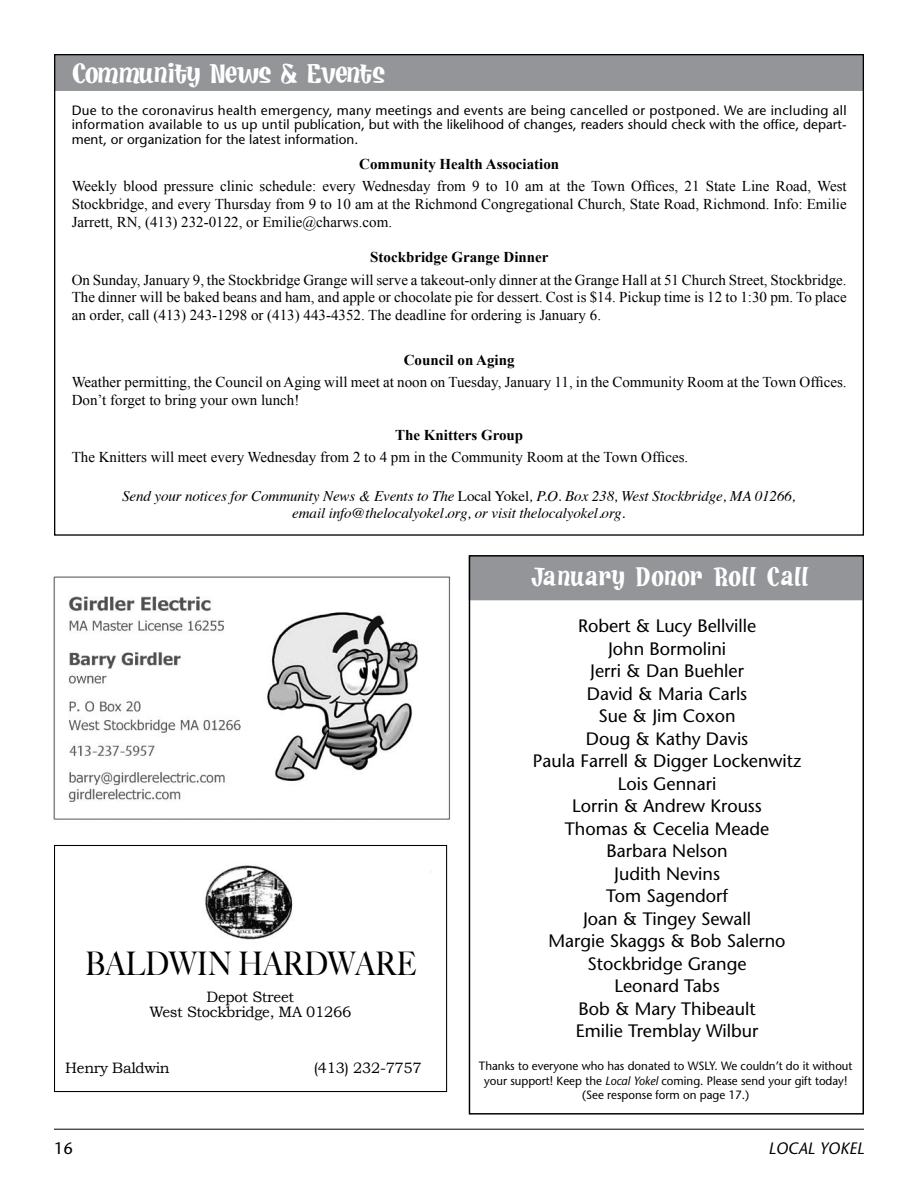
<style>
.page{position:relative;width:918px;height:1188px;background:#fff}
.page>*{position:absolute;margin:0;border:0;box-sizing:border-box;transform-origin:0 0}
.t1{font:500 32.55px "Big Caslon";color:#000;scale:.86 1}
.t2{font:29.7px "Hot Fudge BV";letter-spacing:-.02em;color:#fff}
.t3{font:28.5px "Hot Fudge BV";letter-spacing:.01em;color:#fff}
.t4{font:18px/22.5px "Stone Sans";color:#000;text-align:center}
.t5{font:italic 16.5px "Stone Sans";color:#000}
.t6{font:16.5px "Stone Sans";color:#000}
.t7{font:15px/17.9px "Times New Roman";color:#000;text-align:justify}
.t8{font:700 15px "Times New Roman";color:#000}
.t9{font:15px/15px "Bookman Old Style";letter-spacing:-.02em;color:#000;text-align:center}
.t10{font:italic 14.7px/16.5px "Times";letter-spacing:-.01em;color:#000;text-align:center}
.t11{font:13.5px/14.2px "Stone Sans";color:#000;text-align:justify}
.t12{font:12px/14.2px "Stone Sans";color:#000;text-align:center;scale:.96 1}
.s1{font-style:normal}
.s2{font-size:14.85px}
.s3{font-style:italic}
</style>
<div class="page">
<hr style="left:54px;top:1129px;width:810px;height:1px;background:#000">
<img style="left:205px;top:865px;width:227px;height:75px">
<div style="left:54px;top:845px;width:393px;height:247px;border:1px solid #000"></div>
<div style="left:469px;top:555px;width:394px;height:45px;background:#939598"></div>
<div style="left:54px;top:54px;width:810px;height:37px;background:#939598"></div>
<img style="left:53px;top:576px;width:398px;height:244px">
<h2 class="t2" style="left:72px;top:58px;width:314px">Community News &amp; Events</h2>
<p class="t11" style="left:72px;top:103px;width:776px">Due to the coronavirus health emergency, many meetings and events are being cancelled or postponed. We are including all information available to us up until publication, but with the likelihood of changes, readers should check with the office, depart&shy;ment, or organization for the latest information.</p>
<p class="t8" style="left:359px;top:154px;width:202px">Community Health Association</p>
<p class="t7" style="left:72px;top:177px;width:777px">Weekly blood pressure clinic schedule: every Wednesday from 9 to 10 am at the Town Offices, 21 State Line Road, West Stockbridge, and every Thursday from 9 to 10 am at the Richmond Congregational Church, State Road, Richmond. Info: Emilie Jarrett, RN, (413) 232-0122, or Emilie@charws.com.</p>
<p class="t8" style="left:370px;top:247px;width:180px">Stockbridge Grange Dinner</p>
<p class="t7" style="left:72px;top:270px;width:777px">On Sunday, January 9, the Stockbridge Grange will serve a takeout-only dinner at the Grange Hall at 51 Church Street, Stockbridge.<br>The dinner will be baked beans and ham, and apple or chocolate pie for dessert. Cost is $14. Pickup time is 12 to 1:30 pm. To place an order, call (413) 243-1298 or (413) 443-4352. The deadline for ordering is January 6.</p>
<p class="t8" style="left:404px;top:349px;width:112px">Council on Aging</p>
<p class="t7" style="left:72px;top:373px;width:777px">Weather permitting, the Council on Aging will meet at noon on Tuesday, January 11, in the Community Room at the Town Offices.<br>Don’t forget to bring your own lunch!</p>
<p class="t8" style="left:395px;top:425px;width:130px">The Knitters Group</p>
<p class="t7" style="left:72px;top:448px;width:618px">The Knitters will meet every Wednesday from 2 to 4 pm in the Community Room at the Town Offices.</p>
<p class="t10" style="left:122px;top:487px;width:675px">Send your notices for Community News &amp; Events to The <span class="s1">Local Yokel</span>, P.O. Box 238, West Stockbridge, MA 01266, email info@thelocalyokel.org, or visit thelocalyokel.org.</p>
<h1 class="t1" style="left:85px;top:937px;width:387px">BALDWIN HARDWARE</h1>
<p class="t9" style="left:149px;top:990px;width:203px">Depot Street<br>West Stockbridge, MA 01266</p>
<p class="t9" style="left:65px;top:1060px;width:106px">Henry Baldwin</p>
<p class="t9" style="left:314px;top:1060px;width:109px">(413) 232-<span class="s2">7757</span></p>
<h3 class="t3" style="left:531px;top:563px;width:279px">January Donor Roll Call</h3>
<p class="t4" style="left:533px;top:615px;width:270px">Robert &amp; Lucy Bellville<br>John Bormolini<br>Jerri &amp; Dan Buehler<br>David &amp; Maria Carls<br>Sue &amp; Jim Coxon<br>Doug &amp; Kathy Davis<br>Paula Farrell &amp; Digger Lockenwitz<br>Lois Gennari<br>Lorrin &amp; Andrew Krouss<br>Thomas &amp; Cecelia Meade<br>Barbara Nelson<br>Judith Nevins<br>Tom Sagendorf<br>Joan &amp; Tingey Sewall<br>Margie Skaggs &amp; Bob Salerno<br>Stockbridge Grange<br>Leonard Tabs<br>Bob &amp; Mary Thibeault<br>Emilie Tremblay Wilbur</p>
<p class="t12" style="left:479px;top:1059px;width:391px">Thanks to everyone who has donated to WSLY. We couldn’t do it without your support! Keep the <span class="s3">Local Yokel</span> coming. Please send your gift today! (See response form on page 17.)</p>
<p class="t6" style="left:54px;top:1138px;width:20px">16</p>
<p class="t5" style="left:768px;top:1138px;width:97px">LOCAL YOKEL</p>
</div>
